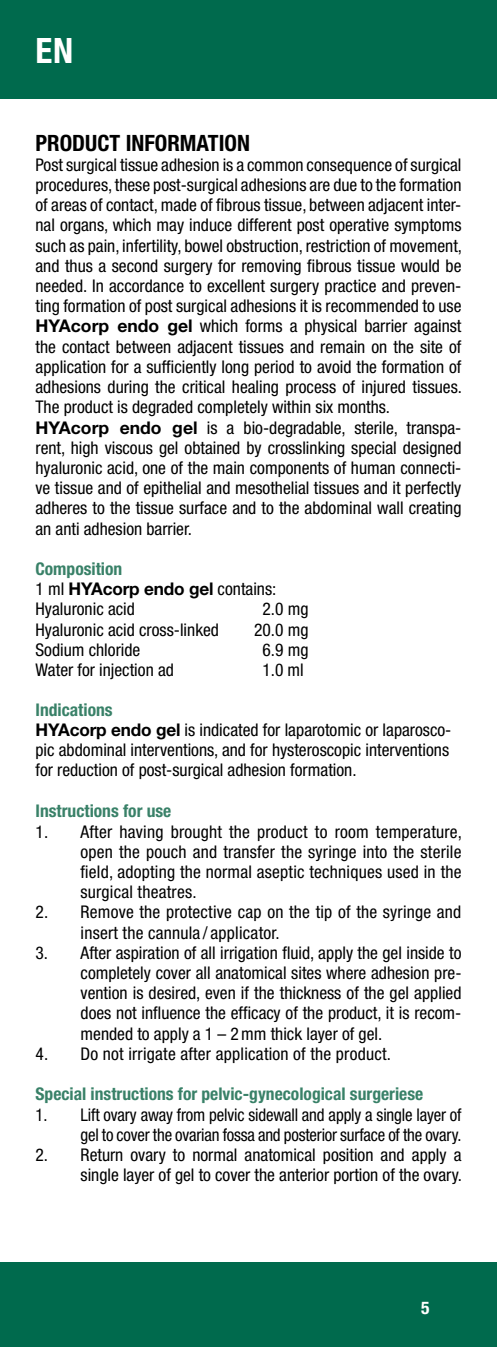
<style>
.page{position:relative;width:497px;height:1347px;background:#fff}
.page>*{position:absolute;margin:0;border:0;box-sizing:border-box;transform-origin:0 0}
.t1{font:700 condensed 35px "Helvetica Neue";color:#fff}
.t2{font:700 condensed 22.5px "Helvetica Neue";color:#000}
.t3{font:condensed 17.5px/20.2px "Helvetica Neue";color:#000}
.t4{font:condensed 17.5px/20.2px "Helvetica Neue";color:#000;text-align:right;scale:.96 1}
.t5{font:700 condensed 17.5px "Helvetica Neue";color:#398168}
.t6{font:700 condensed 17.5px "Helvetica Neue";color:#fff}
.s1{font-weight:700;font-stretch:normal}
.s2{font-weight:700;color:#398168}
</style>
<div class="page">
<div style="left:0;top:0;width:496px;height:99px;background:#006a4d"></div>
<div style="left:0;top:1261px;width:496px;height:85px;background:#006a4d"></div>
<h1 class="t1" style="left:35px;top:29px;width:39px">EN</h1>
<p class="t2" style="left:35px;top:129px;width:216px">PRODUCT INFORMATION</p>
<p class="t3" style="left:35px;top:154px;width:427px">Post surgical tissue adhesion is a common consequence of surgical procedures, these post-surgical adhesions are due to the formation of areas of contact, made of fibrous tissue, between adjacent inter&shy;nal organs, which may induce different post operative symptoms such as pain, infertility, bowel obstruction, restriction of movement, and thus a second surgery for removing fibrous tissue would be needed. In accordance to excellent surgery practice and preven&shy;ting formation of post surgical adhesions it is recommended to use <span class="s1">HYAcorp endo gel</span> which forms a physical barrier against the contact between adjacent tissues and remain on the site of application for a sufficiently long period to avoid the formation of adhesions during the critical healing process of injured tissues.<br>The product is degraded completely within six months.<br><span class="s1">HYAcorp endo gel</span> is a bio-degradable, sterile, transpa&shy;rent, high viscous gel obtained by crosslinking special designed hyaluronic acid, one of the main components of human connecti&shy;ve tissue and of epithelial and mesothelial tissues and it perfectly adheres to the tissue surface and to the abdominal wall creating an anti adhesion barrier.</p>
<p class="t3" style="left:35px;top:558px;width:242px"><span class="s2">Composition<br></span>1 ml <span class="s1">HYAcorp endo gel</span> contains:<br>Hyaluronic acid</p>
<p class="t3" style="left:262px;top:599px;width:47px">2.0 mg</p>
<p class="t3" style="left:35px;top:619px;width:185px">Hyaluronic acid cross-linked</p>
<p class="t3" style="left:254px;top:619px;width:56px">20.0 mg</p>
<p class="t3" style="left:35px;top:639px;width:106px">Sodium chloride</p>
<p class="t3" style="left:262px;top:639px;width:47px">6.9 mg</p>
<p class="t3" style="left:35px;top:659px;width:140px">Water for injection ad</p>
<p class="t3" style="left:262px;top:659px;width:43px">1.0 ml</p>
<p class="t3" style="left:35px;top:700px;width:417px"><span class="s2">Indications<br></span><span class="s1">HYAcorp endo gel</span> is indicated for laparotomic or laparosco&shy;pic abdominal interventions, and for hysteroscopic interventions for reduction of post-surgical adhesion formation.</p>
<p class="t5" style="left:35px;top:800px;width:137px">Instructions for use</p>
<p class="t3" style="left:80px;top:821px;width:382px;text-align:justify;text-indent:-45px">1. After having brought the product to room temperature, open the pouch and transfer the syringe into the sterile field, adopting the normal aseptic techniques used in the surgical theatres.</p>
<p class="t3" style="left:80px;top:902px;width:382px;text-indent:-45px">2. Remove the protective cap on the tip of the syringe and insert the cannula / applicator.</p>
<p class="t3" style="left:80px;top:942px;width:382px;text-align:justify;text-indent:-45px">3. After aspiration of all irrigation fluid, apply the gel inside to completely cover all anatomical sites where adhesion pre&shy;vention is desired, even if the thickness of the gel applied does not influence the efficacy of the product, it is recom&shy;mended to apply a 1 – 2mm thick layer of gel.</p>
<p class="t3" style="left:35px;top:1043px;width:356px">4. Do not irrigate after application of the product.</p>
<p class="t5" style="left:35px;top:1083px;width:389px">Special instructions for pelvic-gynecological surgeriese</p>
<p class="t4" style="left:35px;top:1104px;width:444px">1. Lift ovary away from pelvic sidewall and apply a single layer of gel to cover the ovarian fossa and posterior surface of the ovary.</p>
<p class="t3" style="left:35px;top:1144px;width:427px;text-align:right">2. Return ovary to normal anatomical position and apply a single layer of gel to cover the anterior portion of the ovary.</p>
<p class="t6" style="left:420px;top:1297px;width:10px">5</p>
</div>
